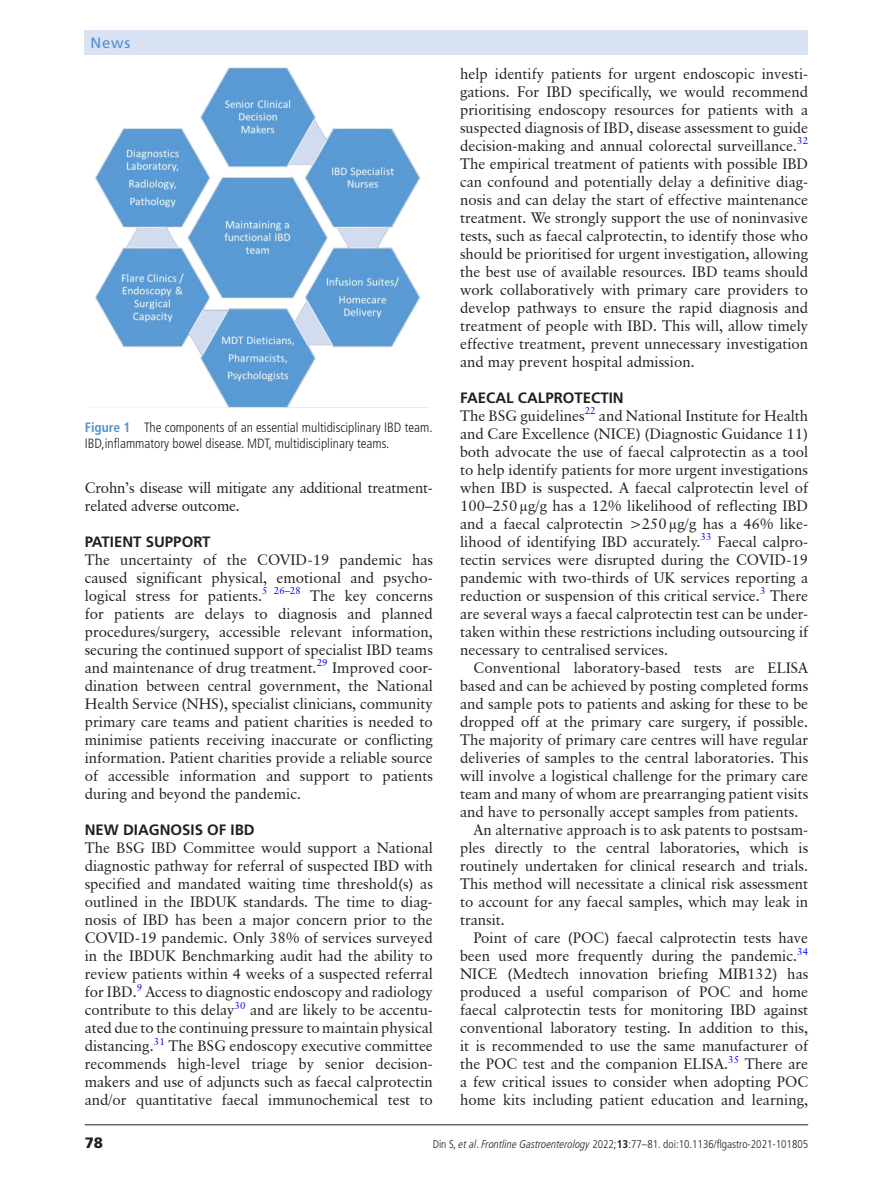
<style>
.page{position:relative;width:893px;height:1191px;background:#fff}
.page>*{position:absolute;margin:0;border:0;box-sizing:border-box;transform-origin:0 0}
.t1{font:15px/18px "Classical Garamond BT";color:#231f20;text-align:justify}
.t2{font:700 15px "Frutiger LT Std";color:#231f20}
.t3{font:15px "Frutiger LT Std";color:#5091cd}
.t4{font:900 15px "Frutiger LT Std";color:#231f20}
.t5{font:300 condensed 13.5px/16.5px "Frutiger LT Pro";color:#231f20}
.t6{font:300 condensed 11.25px "Frutiger LT Pro";color:#231f20}
.t7{font:9.9px "Classical Garamond BT";color:#00f}
.s1{font-weight:700;color:#5091cd}
.s2{font-family:"Times New Roman"}
.s3{font-style:italic}
.s4{font-weight:700}
</style>
<div class="page">
<hr style="left:85px;top:1124px;width:723px;height:1px;background:#231f20">
<div style="left:85px;top:30px;width:723px;height:24px;background:#d8e2f3"></div>
<img style="left:95px;top:68px;width:334px;height:340px">
<p class="t3" style="left:90px;top:34px;width:42px">News</p>
<p class="t5" style="left:85px;top:419px;width:349px"><span class="s1">Figure 1</span> The components of an essential multidisciplinary IBD team.<br>IBD,inflammatory bowel disease. MDT, multidisciplinary teams.</p>
<p class="t1" style="left:85px;top:479px;width:350px">Crohn’s disease will mitigate any additional treatment&shy;related adverse outcome.</p>
<p class="t2" style="left:85px;top:533px;width:127px">PATIENT SUPPORT</p>
<p class="t1" style="left:85px;top:551px;width:350px">The uncertainty of the COVID-19 pandemic has caused significant physical, emotional and psycho&shy;logical stress for patients.</p>
<p class="t7" style="left:262px;top:585px;width:40px">5 26–28</p>
<p class="t1" style="left:85px;top:587px;width:350px;text-indent:225px">The key concerns for patients are delays to diagnosis and planned procedures/surgery, accessible relevant information, securing the continued support of specialist IBD teams and maintenance of drug treatment.</p>
<p class="t7" style="left:317px;top:657px;width:13px">29</p>
<p class="t1" style="left:85px;top:659px;width:350px;text-indent:247px">Improved coor&shy;dination between central government, the National Health Service (NHS), specialist clinicians, community primary care teams and patient charities is needed to minimise patients receiving inaccurate or conflicting information. Patient charities provide a reliable source of accessible information and support to patients during and beyond the pandemic.</p>
<p class="t2" style="left:85px;top:821px;width:172px">NEW DIAGNOSIS OF IBD</p>
<p class="t1" style="left:85px;top:839px;width:350px">The BSG IBD Committee would support a National diagnostic pathway for referral of suspected IBD with specified and mandated waiting time threshold(s) as outlined in the IBDUK standards. The time to diag&shy;nosis of IBD has been a major concern prior to the COVID-19 pandemic. Only 38% of services surveyed in the IBDUK Benchmarking audit had the ability to review patients within 4 weeks of a suspected referral for IBD.</p>
<p class="t7" style="left:137px;top:981px;width:7px">9</p>
<p class="t1" style="left:85px;top:983px;width:350px;text-indent:61px">Access to diagnostic endoscopy and radiology contribute to this delay<sup>30</sup> and are likely to be accentu&shy;ated due to the continuing pressure to maintain physical distancing.</p>
<p class="t7" style="left:154px;top:1035px;width:13px">31</p>
<p class="t1" style="left:85px;top:1037px;width:350px;text-indent:84px">The BSG endoscopy executive committee recommends high-level triage by senior decision&shy;makers and use of adjuncts such as faecal calprotectin and/or quantitative faecal immunochemical test to</p>
<p class="t1" style="left:460px;top:64px;width:350px">help identify patients for urgent endoscopic investi&shy;gations. For IBD specifically, we would recommend prioritising endoscopy resources for patients with a suspected diagnosis of IBD, disease assessment to guide decision-making and annual colorectal surveillance.<sup>32<br></sup>The empirical treatment of patients with possible IBD can confound and potentially delay a definitive diag&shy;nosis and can delay the start of effective maintenance treatment. We strongly support the use of noninvasive tests, such as faecal calprotectin, to identify those who should be prioritised for urgent investigation, allowing the best use of available resources. IBD teams should work collaboratively with primary care providers to develop pathways to ensure the rapid diagnosis and treatment of people with IBD. This will, allow timely effective treatment, prevent unnecessary investigation and may prevent hospital admission.</p>
<p class="t2" style="left:460px;top:389px;width:165px">FAECAL CALPROTECTIN</p>
<p class="t1" style="left:460px;top:407px;width:126px">The BSG guidelines</p>
<p class="t7" style="left:585px;top:405px;width:13px">22</p>
<p class="t1" style="left:460px;top:407px;width:350px;text-indent:139px">and National Institute for Health and Care Excellence (NICE) (Diagnostic Guidance 11) both advocate the use of faecal calprotectin as a tool to help identify patients for more urgent investigations when IBD is suspected. A faecal calprotectin level of 100–250<span class="s2">µ</span>g/g has a 12% likelihood of reflecting IBD and a faecal calprotectin &gt;250<span class="s2">µ</span>g/g has a 46% like&shy;lihood of identifying IBD accurately.</p>
<p class="t7" style="left:700px;top:531px;width:13px">33</p>
<p class="t1" style="left:460px;top:533px;width:350px;text-indent:257px">Faecal calpro&shy;tectin services were disrupted during the COVID-19 pandemic with two-thirds of UK services reporting a reduction or suspension of this critical service.</p>
<p class="t7" style="left:760px;top:585px;width:7px">3</p>
<p class="t1" style="left:460px;top:587px;width:350px;text-indent:310px">There are several ways a faecal calprotectin test can be under&shy;taken within these restrictions including outsourcing if necessary to centralised services.</p>
<p class="t1" style="left:474px;top:659px;width:336px">Conventional laboratory-based tests are ELISA</p>
<p class="t1" style="left:460px;top:677px;width:350px">based and can be achieved by posting completed forms</p>
<p class="t1" style="left:460px;top:695px;width:350px">and sample pots to patients and asking for these to be</p>
<p class="t1" style="left:460px;top:713px;width:350px">dropped off at the primary care surgery, if possible.</p>
<p class="t1" style="left:460px;top:731px;width:350px">The majority of primary care centres will have regular</p>
<p class="t1" style="left:460px;top:749px;width:350px">deliveries of samples to the central laboratories. This</p>
<p class="t1" style="left:460px;top:767px;width:350px">will involve a logistical challenge for the primary care</p>
<p class="t1" style="left:460px;top:785px;width:350px">team and many of whom are prearranging patient visits</p>
<p class="t1" style="left:460px;top:803px;width:340px">and have to personally accept samples from patients.</p>
<p class="t1" style="left:474px;top:821px;width:336px">An alternative approach is to ask patents to postsam-</p>
<p class="t1" style="left:460px;top:839px;width:350px">ples directly to the central laboratories, which is</p>
<p class="t1" style="left:460px;top:857px;width:350px">routinely undertaken for clinical research and trials.</p>
<p class="t1" style="left:460px;top:875px;width:350px">This method will necessitate a clinical risk assessment</p>
<p class="t1" style="left:460px;top:893px;width:350px">to account for any faecal samples, which may leak in</p>
<p class="t1" style="left:460px;top:911px;width:46px">transit.</p>
<p class="t1" style="left:474px;top:929px;width:336px">Point of care (POC) faecal calprotectin tests have</p>
<p class="t1" style="left:460px;top:947px;width:339px">been used more frequently during the pandemic.</p>
<p class="t7" style="left:797px;top:945px;width:13px">34</p>
<p class="t1" style="left:460px;top:965px;width:350px">NICE (Medtech innovation briefing MIB132) has produced a useful comparison of POC and home faecal calprotectin tests for monitoring IBD against conventional laboratory testing. In addition to this, it is recommended to use the same manufacturer of the POC test and the companion ELISA.<sup>35</sup> There are a few critical issues to consider when adopting POC home kits including patient education and learning,</p>
<p class="t4" style="left:85px;top:1133px;width:20px">78</p>
<p class="t6" style="left:433px;top:1137px;width:377px">Din S, <span class="s3">et al</span>. <span class="s3">Frontline Gastroenterology</span> 2022;<span class="s4">13</span>:77–81. doi:10.1136/flgastro-2021-101805</p>
</div>
